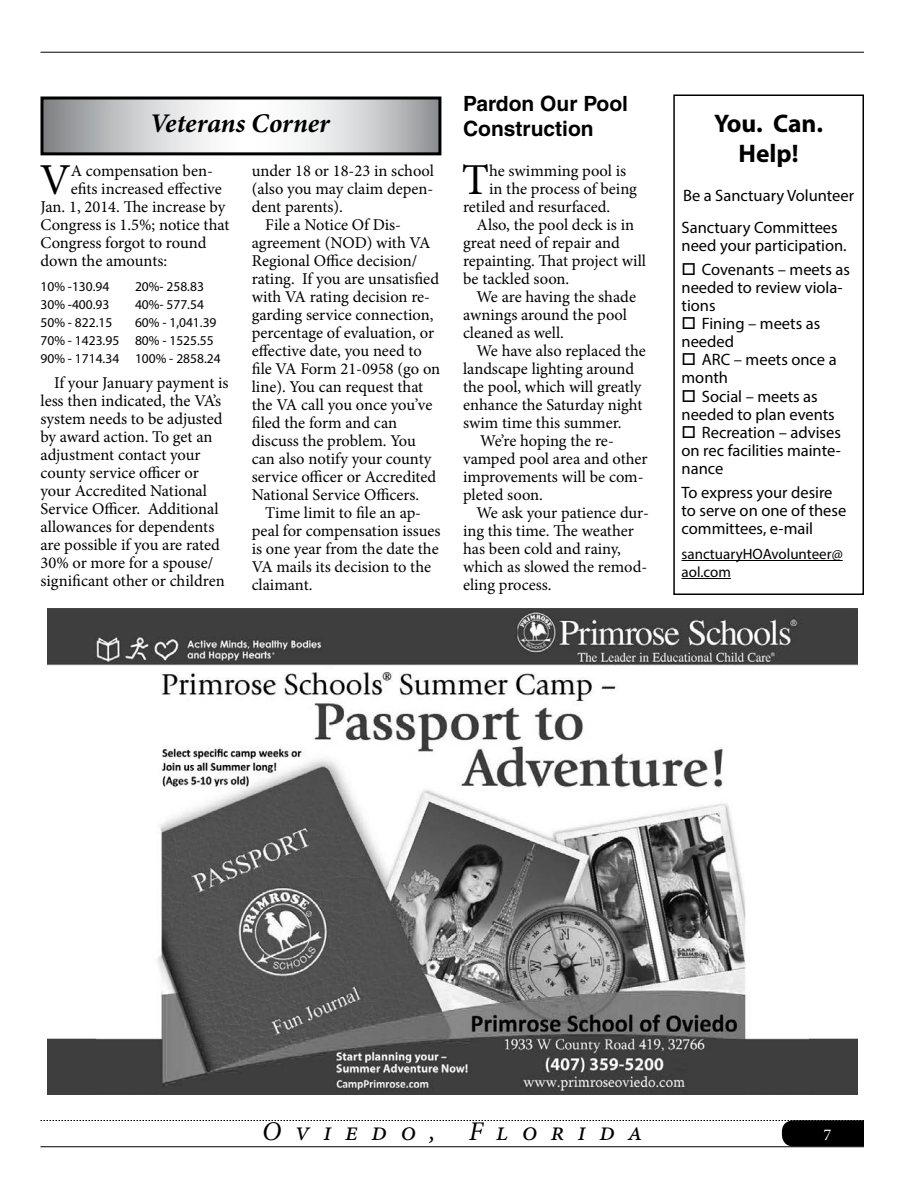
<style>
.page{position:relative;width:918px;height:1188px;background:#fff}
.page>*{position:absolute;margin:0;border:0;box-sizing:border-box;transform-origin:0 0}
.t1{font:44.25px "Minion Pro";color:#000}
.t2{font:italic 27px "Minion Pro";letter-spacing:.5em;color:#000}
.t3{font:italic 700 27px "Minion Pro";color:#000}
.t4{font:700 25.5px/30.6px "Myriad Pro";color:#000;text-align:center}
.t5{font:700 21px/25.2px "Helvetica";color:#000}
.t6{font:16.5px/18px "Minion Pro";color:#000}
.t7{font:16.5px/18px "Myriad Pro";color:#000}
.t8{font:16.5px "Minion Pro";color:#fff}
.t9{font:15px/18px "Myriad Pro";color:#000}
.t10{font:13.5px/18px "Myriad Pro";color:#000}
</style>
<div class="page">
<hr style="left:41px;top:52px;width:823px;height:1px;background:#000">
<svg style="left:40px;top:1120px;width:824px;height:27px"></svg>
<img style="left:47px;top:608px;width:810px;height:486px">
<svg style="left:44px;top:101px;width:393px;height:50px"></svg>
<div style="left:40px;top:97px;width:401px;height:58px;border:3px solid #000"></div>
<hr style="left:682px;top:560px;width:161px;height:1px;background:#000">
<hr style="left:682px;top:578px;width:49px;height:1px;background:#000">
<div style="left:673px;top:94px;width:191px;height:501px;border:2px solid #000"></div>
<h2 class="t3" style="left:150px;top:104px;width:182px">Veterans Corner</h2>
<h1 class="t1" style="left:40px;top:151px;width:33px">V</h1>
<p class="t6" style="left:71px;top:162px;width:144px">A compensation ben-</p>
<p class="t6" style="left:71px;top:180px;width:153px">efits increased effective</p>
<p class="t6" style="left:41px;top:198px;width:186px">Jan. 1, 2014. The increase by</p>
<p class="t6" style="left:41px;top:216px;width:190px">Congress is 1.5%; notice that</p>
<p class="t6" style="left:41px;top:234px;width:168px">Congress forgot to round</p>
<p class="t6" style="left:41px;top:252px;width:128px">down the amounts:</p>
<p class="t10" style="left:40px;top:277px;width:70px">10% -130.94</p>
<p class="t10" style="left:135px;top:277px;width:70px">20%- 258.83</p>
<p class="t10" style="left:40px;top:295px;width:70px">30% -400.93</p>
<p class="t10" style="left:135px;top:295px;width:70px">40%- 577.54</p>
<p class="t10" style="left:40px;top:313px;width:73px">50% - 822.15</p>
<p class="t10" style="left:40px;top:313px;width:182px;text-indent:94px">60% - 1,041.39<br>70% - 1423.95 80% - 1525.55<br>90% - 1714.34 100% - 2858.24</p>
<p class="t6" style="left:41px;top:374px;width:190px;text-indent:13px">If your January payment is less then indicated, the VA’s system needs to be adjusted by award action. To get an adjustment contact your county service officer or your Accredited National<br>Service Officer. Additional allowances for dependents are possible if you are rated<br>30% or more for a spouse/ significant other or children</p>
<p class="t6" style="left:252px;top:162px;width:184px">under 18 or 18-23 in school</p>
<p class="t6" style="left:252px;top:180px;width:183px">(also you may claim depen-</p>
<p class="t6" style="left:252px;top:198px;width:93px">dent parents).</p>
<p class="t6" style="left:265px;top:216px;width:137px">File a Notice Of Dis-</p>
<p class="t6" style="left:252px;top:234px;width:180px">agreement (NOD) with VA</p>
<p class="t6" style="left:252px;top:252px;width:167px">Regional Office decision/</p>
<p class="t6" style="left:252px;top:270px;width:189px">rating. If you are unsatisfied</p>
<p class="t6" style="left:252px;top:288px;width:180px">with VA rating decision re-</p>
<p class="t6" style="left:252px;top:306px;width:183px">garding service connection,</p>
<p class="t6" style="left:252px;top:324px;width:184px">percentage of evaluation, or</p>
<p class="t6" style="left:252px;top:342px;width:172px">effective date, you need to</p>
<p class="t6" style="left:252px;top:360px;width:190px">file VA Form 21-0958 (go on</p>
<p class="t6" style="left:252px;top:378px;width:173px">line). You can request that</p>
<p class="t6" style="left:252px;top:396px;width:182px">the VA call you once you’ve</p>
<p class="t6" style="left:252px;top:414px;width:147px">filed the form and can</p>
<p class="t6" style="left:252px;top:432px;width:166px">discuss the problem. You</p>
<p class="t6" style="left:252px;top:450px;width:181px">can also notify your county</p>
<p class="t6" style="left:252px;top:468px;width:186px">service officer or Accredited</p>
<p class="t6" style="left:252px;top:486px;width:169px">National Service Officers.</p>
<p class="t6" style="left:265px;top:504px;width:157px">Time limit to file an ap-</p>
<p class="t6" style="left:252px;top:522px;width:190px">peal for compensation issues</p>
<p class="t6" style="left:252px;top:540px;width:188px">is one year from the date the</p>
<p class="t6" style="left:252px;top:558px;width:181px">VA mails its decision to the</p>
<p class="t6" style="left:252px;top:576px;width:62px">claimant.</p>
<p class="t5" style="left:463px;top:90px;width:166px">Pardon Our Pool<br>Construction</p>
<h1 class="t1" style="left:462px;top:151px;width:29px">T</h1>
<p class="t6" style="left:489px;top:162px;width:139px">he swimming pool is</p>
<p class="t6" style="left:489px;top:180px;width:149px">in the process of being</p>
<p class="t6" style="left:463px;top:198px;width:149px">retiled and resurfaced.</p>
<p class="t6" style="left:477px;top:216px;width:159px">Also, the pool deck is in</p>
<p class="t6" style="left:463px;top:234px;width:158px">great need of repair and</p>
<p class="t6" style="left:463px;top:252px;width:185px">repainting. That project will</p>
<p class="t6" style="left:463px;top:270px;width:108px">be tackled soon.</p>
<p class="t6" style="left:477px;top:288px;width:161px">We are having the shade</p>
<p class="t6" style="left:463px;top:306px;width:166px">awnings around the pool</p>
<p class="t6" style="left:463px;top:324px;width:102px">cleaned as well.</p>
<p class="t6" style="left:477px;top:342px;width:171px">We have also replaced the</p>
<p class="t6" style="left:463px;top:360px;width:173px">landscape lighting around</p>
<p class="t6" style="left:463px;top:378px;width:180px">the pool, which will greatly</p>
<p class="t6" style="left:463px;top:396px;width:181px">enhance the Saturday night</p>
<p class="t6" style="left:463px;top:414px;width:160px">swim time this summer.</p>
<p class="t6" style="left:480px;top:432px;width:135px">We’re hoping the re-</p>
<p class="t6" style="left:463px;top:450px;width:186px">vamped pool area and other</p>
<p class="t6" style="left:463px;top:468px;width:182px">improvements will be com-</p>
<p class="t6" style="left:463px;top:486px;width:81px">pleted soon.</p>
<p class="t6" style="left:477px;top:504px;width:174px">We ask your patience dur-</p>
<p class="t6" style="left:463px;top:522px;width:172px">ing this time. The weather</p>
<p class="t6" style="left:463px;top:540px;width:160px">has been cold and rainy,</p>
<p class="t6" style="left:463px;top:558px;width:186px">which as slowed the remod-</p>
<p class="t6" style="left:463px;top:576px;width:90px">eling process.</p>
<h3 class="t4" style="left:714px;top:107px;width:110px">You. Can.<br>Help!</h3>
<p class="t7" style="left:682px;top:180px;width:174px;line-height:31.5px">Be a Sanctuary Volunteer<br>Sanctuary Committees</p>
<p class="t7" style="left:682px;top:236px;width:167px">need your participation.</p>
<p class="t7" style="left:682px;top:261px;width:170px">□ Covenants – meets as needed to review viola&shy;tions</p>
<p class="t7" style="left:682px;top:315px;width:140px">□ Fining – meets as needed</p>
<p class="t7" style="left:682px;top:351px;width:157px">□ ARC – meets once a month</p>
<p class="t7" style="left:682px;top:387px;width:155px">□ Social – meets as needed to plan events</p>
<p class="t7" style="left:682px;top:423px;width:161px;text-align:justify">□ Recreation – advises on rec facilities mainte&shy;nance</p>
<p class="t7" style="left:682px;top:483px;width:166px">To express your desire to serve on one of these committees, e-mail</p>
<p class="t9" style="left:682px;top:545px;width:163px">sanctuaryHOAvolunteer@ aol.com</p>
<h2 class="t2" style="left:262px;top:1113px;width:382px">Oviedo, Florida</h2>
<p class="t8" style="left:824px;top:1123px;width:9px">7</p>
</div>
